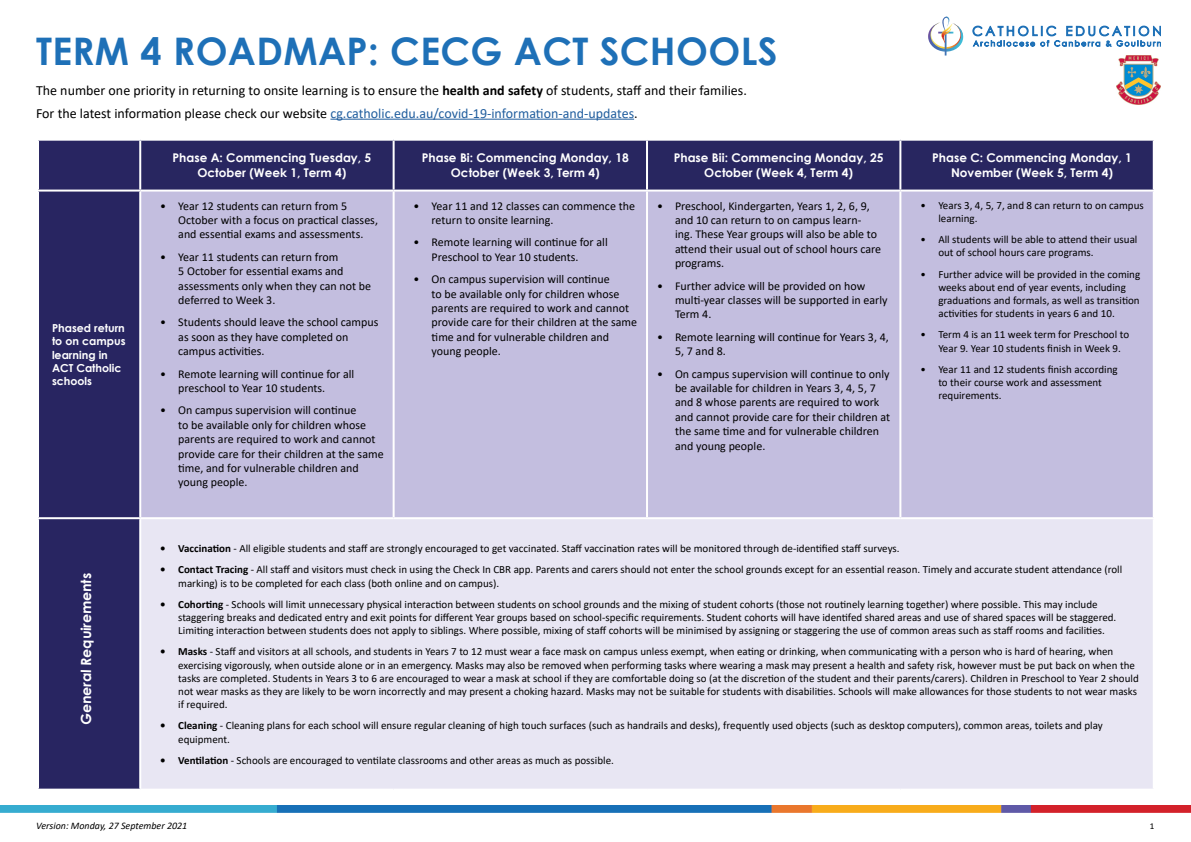
<style>
.page{position:relative;width:1191px;height:842px;background:#fff}
.page>*{position:absolute;margin:0;border:0;box-sizing:border-box;transform-origin:0 0}
.t1{font:700 38px "Century Gothic";letter-spacing:.01em;color:#1e70b7}
.t2{font:14px/22.8px "Calibri";color:#000}
.t3{font:700 14px "Century Gothic";color:#fff}
.t4{font:12px/14.4px "Calibri";color:#000}
.t5{font:700 12px/14.4px "Century Gothic";color:#fff;text-align:center}
.t6{font:11px/13.2px "Calibri";color:#000}
.t7{font:700 11px/13.2px "Century Gothic";color:#fff}
.t8{font:italic 10px "Calibri";color:#000}
.t9{font:9px "Calibri";color:#000}
.s1{font-weight:700}
.s2{color:#215e9e}
</style>
<div class="page">
<img style="left:0;top:806px;width:1191px;height:6px">
<hr style="left:330px;top:119px;width:304px;height:1px;background:#215e9e">
<svg style="left:928px;top:16px;width:35px;height:40px"></svg>
<svg style="left:972px;top:26px;width:189px;height:20px"></svg>
<div style="left:38px;top:140px;width:102px;height:51px;background:#282561"></div>
<div style="left:141px;top:141px;width:1011px;height:49px;background:#282660"></div>
<div style="left:39px;top:192px;width:100px;height:597px;background:#282561"></div>
<div style="left:141px;top:192px;width:1011px;height:325px;background:#c3bedf"></div>
<div style="left:140px;top:518px;width:1013px;height:272px;background:#e8e6f3"></div>
<hr style="left:37px;top:139px;width:103px;height:2px;background:#fff">
<hr style="left:37px;top:141px;width:2px;height:49px;background:#fff">
<hr style="left:139px;top:141px;width:2px;height:49px;background:#fff">
<hr style="left:392px;top:141px;width:2px;height:49px;background:#fff">
<hr style="left:646px;top:141px;width:2px;height:49px;background:#fff">
<hr style="left:899px;top:141px;width:2px;height:49px;background:#fff">
<hr style="left:37px;top:190px;width:103px;height:2px;background:#fff">
<hr style="left:392px;top:192px;width:2px;height:325px;background:#fff">
<hr style="left:646px;top:192px;width:2px;height:325px;background:#fff">
<hr style="left:899px;top:192px;width:2px;height:325px;background:#fff">
<hr style="left:37px;top:517px;width:103px;height:2px;background:#fff">
<hr style="left:140px;top:517px;width:253px;height:2px;background:#fff">
<hr style="left:139px;top:519px;width:2px;height:270px;background:#fff">
<hr style="left:393px;top:517px;width:254px;height:2px;background:#fff">
<hr style="left:647px;top:517px;width:253px;height:2px;background:#fff">
<hr style="left:900px;top:517px;width:254px;height:2px;background:#fff">
<hr style="left:1152px;top:519px;width:2px;height:270px;background:#fff">
<hr style="left:140px;top:789px;width:253px;height:2px;background:#fff">
<hr style="left:393px;top:789px;width:254px;height:2px;background:#fff">
<hr style="left:647px;top:789px;width:253px;height:2px;background:#fff">
<hr style="left:900px;top:789px;width:254px;height:2px;background:#fff">
<img style="left:1116px;top:55px;width:44px;height:49px">
<h1 class="t1" style="left:36px;top:22px;width:743px">TERM 4 ROADMAP: CECG ACT SCHOOLS</h1>
<p class="t2" style="left:36px;top:78px;width:712px">The number one priority in returning to onsite learning is to ensure the <span class="s1">health and safety</span> of students, staff and their families.<br>For the latest information please check our website <span class="s2">cg.catholic.edu.au/covid-19-information-and-updates</span>.</p>
<p class="t5" style="left:172px;top:150px;width:200px">Phase A: Commencing Tuesday, 5<br>October (Week 1, Term 4)</p>
<p class="t5" style="left:422px;top:150px;width:208px">Phase Bi: Commencing Monday, 18<br>October (Week 3, Term 4)</p>
<p class="t5" style="left:674px;top:150px;width:211px">Phase Bii: Commencing Monday, 25<br>October (Week 4, Term 4)</p>
<p class="t5" style="left:932px;top:150px;width:201px">Phase C: Commencing Monday, 1<br>November (Week 5, Term 4)</p>
<p class="t7" style="left:52px;top:321px;width:75px">Phased return to on campus learning in<br>ACT Catholic schools</p>
<p class="t3" style="left:75px;top:725px;width:154px;rotate:-90deg">General Requirements</p>
<p class="t4" style="left:178px;top:198px;width:201px;text-indent:-18px">• Year 12 students can return from 5<br>October with a focus on practical classes, and essential exams and assessments.</p>
<p class="t4" style="left:178px;top:249px;width:194px;text-indent:-18px">• Year 11 students can return from<br>5 October for essential exams and assessments only when they can not be deferred to Week 3.</p>
<p class="t4" style="left:178px;top:315px;width:202px;text-indent:-18px">• Students should leave the school campus as soon as they have completed on campus activities.</p>
<p class="t4" style="left:178px;top:366px;width:178px;text-indent:-18px">• Remote learning will continue for all preschool to Year 10 students.</p>
<p class="t4" style="left:178px;top:403px;width:207px;text-indent:-18px">• On campus supervision will continue<br>to be available only for children whose parents are required to work and cannot provide care for their children at the same time, and for vulnerable children and young people.</p>
<p class="t4" style="left:431px;top:198px;width:205px;text-indent:-18px">• Year 11 and 12 classes can commence the return to onsite learning.</p>
<p class="t4" style="left:431px;top:235px;width:178px;text-indent:-18px">• Remote learning will continue for all<br>Preschool to Year 10 students.</p>
<p class="t4" style="left:431px;top:272px;width:207px;text-indent:-18px">• On campus supervision will continue<br>to be available only for children whose parents are required to work and cannot provide care for their children at the same time and for vulnerable children and young people.</p>
<p class="t4" style="left:675px;top:198px;width:208px;text-indent:-18px">• Preschool, Kindergarten, Years 1, 2, 6, 9, and 10 can return to on campus learn&shy;ing. These Year groups will also be able to attend their usual out of school hours care programs.</p>
<p class="t4" style="left:675px;top:278px;width:214px;text-indent:-18px">• Further advice will be provided on how multi-year classes will be supported in early<br>Term 4.</p>
<p class="t4" style="left:675px;top:329px;width:215px;text-indent:-18px">• Remote learning will continue for Years 3, 4,<br>5, 7 and 8.</p>
<p class="t4" style="left:675px;top:366px;width:217px;text-indent:-18px">• On campus supervision will continue to only be available for children in Years 3, 4, 5, 7 and 8 whose parents are required to work and cannot provide care for their children at the same time and for vulnerable children and young people.</p>
<p class="t6" style="left:938px;top:198px;width:207px;text-indent:-18px">• Years 3, 4, 5, 7, and 8 can return to on campus learning.</p>
<p class="t6" style="left:938px;top:233px;width:200px;text-indent:-18px">• All students will be able to attend their usual out of school hours care programs.</p>
<p class="t6" style="left:938px;top:267px;width:203px;text-indent:-18px">• Further advice will be provided in the coming weeks about end of year events, including graduations and formals, as well as transition activities for students in years 6 and 10.</p>
<p class="t6" style="left:938px;top:328px;width:192px;text-indent:-18px">• Term 4 is an 11 week term for Preschool to<br>Year 9. Year 10 students finish in Week 9.</p>
<p class="t6" style="left:938px;top:362px;width:181px;text-indent:-18px">• Year 11 and 12 students finish according to their course work and assessment requirements.</p>
<p class="t6" style="left:160px;top:542px;width:741px"><span class="s1">• Vaccination</span> - All eligible students and staff are strongly encouraged to get vaccinated. Staff vaccination rates will be monitored through de-identified staff surveys.</p>
<p class="t6" style="left:178px;top:563px;width:945px;text-indent:-18px"><span class="s1">• Contact Tracing</span> - All staff and visitors must check in using the Check In CBR app. Parents and carers should not enter the school grounds except for an essential reason. Timely and accurate student attendance (roll marking) is to be completed for each class (both online and on campus).</p>
<p class="t6" style="left:178px;top:597px;width:939px;text-indent:-18px"><span class="s1">• Cohorting</span> - Schools will limit unnecessary physical interaction between students on school grounds and the mixing of student cohorts (those not routinely learning together) where possible. This may include staggering breaks and dedicated entry and exit points for different Year groups based on school-specific requirements. Student cohorts will have identifed shared areas and use of shared spaces will be staggered.<br>Limiting interaction between students does not apply to siblings. Where possible, mixing of staff cohorts will be minimised by assigning or staggering the use of common areas such as staff rooms and facilities.</p>
<p class="t6" style="left:178px;top:645px;width:962px;text-indent:-18px"><span class="s1">• Masks</span> - Staff and visitors at all schools, and students in Years 7 to 12 must wear a face mask on campus unless exempt, when eating or drinking, when communicating with a person who is hard of hearing, when exercising vigorously, when outside alone or in an emergency. Masks may also be removed when performing tasks where wearing a mask may present a health and safety risk, however must be put back on when the tasks are completed. Students in Years 3 to 6 are encouraged to wear a mask at school if they are comfortable doing so (at the discretion of the student and their parents/carers). Children in Preschool to Year 2 should not wear masks as they are likely to be worn incorrectly and may present a choking hazard. Masks may not be suitable for students with disabilities. Schools will make allowances for those students to not wear masks if required.</p>
<p class="t6" style="left:178px;top:719px;width:926px;text-indent:-18px"><span class="s1">• Cleaning</span> - Cleaning plans for each school will ensure regular cleaning of high touch surfaces (such as handrails and desks), frequently used objects (such as desktop computers), common areas, toilets and play equipment.</p>
<p class="t6" style="left:160px;top:753px;width:455px"><span class="s1">• Ventilation</span> - Schools are encouraged to ventilate classrooms and other areas as much as possible.</p>
<p class="t8" style="left:36px;top:819px;width:153px">Version: Monday, 27 September 2021</p>
<p class="t9" style="left:1149px;top:819px;width:6px">1</p>
</div>
